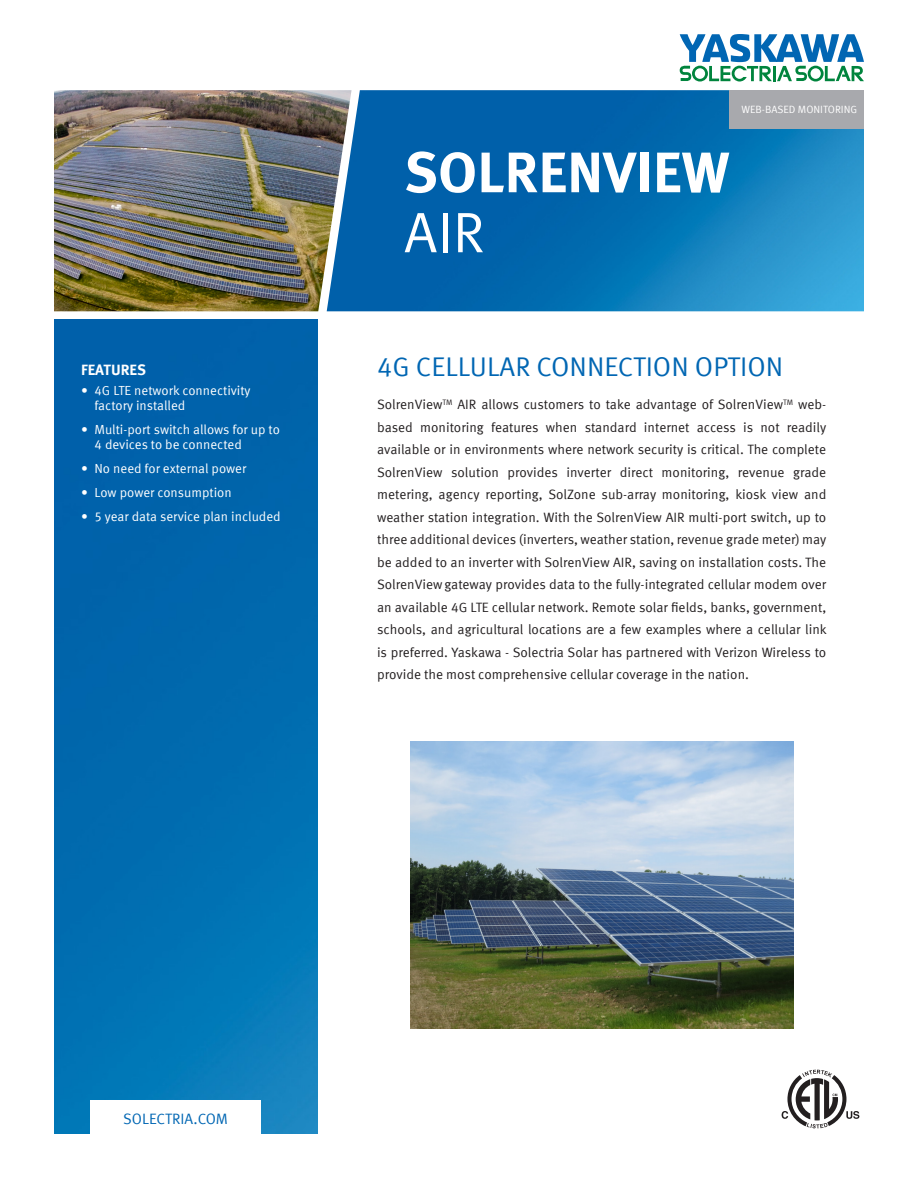
<style>
.page{position:relative;width:918px;height:1188px;background:#fff}
.page>*{position:absolute;margin:0;border:0;box-sizing:border-box;transform-origin:0 0}
.t1{font:700 57px/60px "Meta Offc";color:#fff}
.t2{font:27px "Meta Offc Norm";color:#0166b3}
.t3{font:15px "Meta Offc Norm";color:#0166b3}
.Bullet_Sections{font:700 15px "Meta Offc";color:#fff}
.t4{font:13.5px/22.5px "Meta Offc Norm";color:#231f20;text-align:justify}
.t5{font:13.2px/15px "Meta Offc Norm";color:#fff}
.t6{font:10.5px "Meta Offc Norm";color:#fff}
.s1{font-family:"Meta Offc Norm";font-weight:400}
</style>
<div class="page">
<img style="left:54px;top:320px;width:263px;height:814px">
<svg style="left:680px;top:34px;width:184px;height:48px"></svg>
<img style="left:410px;top:741px;width:383px;height:287px">
<svg style="left:782px;top:1070px;width:77px;height:58px"></svg>
<div style="left:91px;top:1100px;width:170px;height:44px;background:#fff"></div>
<img style="left:54px;top:90px;width:273px;height:221px">
<img style="left:327px;top:90px;width:537px;height:221px">
<div style="left:729px;top:90px;width:135px;height:39px;background:#a8a9ad"></div>
<p class="Bullet_Sections" style="left:81px;top:361px;width:66px">FEATURES</p>
<p class="t5" style="left:94px;top:383px;width:158px;text-indent:-14px">• 4G LTE network connectivity factory installed</p>
<p class="t5" style="left:94px;top:422px;width:187px;text-indent:-14px">• Multi-port switch allows for up to<br>4 devices to be connected</p>
<p class="t5" style="left:81px;top:461px;width:167px">• No need for external power</p>
<p class="t5" style="left:81px;top:485px;width:152px">• Low power consumption</p>
<p class="t5" style="left:81px;top:509px;width:201px">• 5 year data service plan included</p>
<p class="t6" style="left:741px;top:104px;width:117px">WEB-BASED MONITORING</p>
<p class="t1" style="left:404px;top:144px;width:327px">SOLRENVIEW<br><span class="s1">AIR</span></p>
<p class="t2" style="left:377px;top:351px;width:408px">4G CELLULAR CONNECTION OPTION</p>
<p class="t4" style="left:377px;top:394px;width:451px">SolrenView<sup>TM</sup> AIR allows customers to take advantage of SolrenView<sup>TM</sup> web&shy;based monitoring features when standard internet access is not readily available or in environments where network security is critical. The complete SolrenView solution provides inverter direct monitoring, revenue grade metering, agency reporting, SolZone sub-array monitoring, kiosk view and weather station integration. With the SolrenView AIR multi-port switch, up to three additional devices (inverters, weather station, revenue grade meter) may be added to an inverter with SolrenView AIR, saving on installation costs. The SolrenViewgateway provides data to the fully-integrated cellular modem over an available 4G LTE cellular network. Remote solar fields, banks, government, schools, and agricultural locations are a few examples where a cellular link is preferred. Yaskawa - Solectria Solar has partnered with Verizon Wireless to provide the most comprehensive cellular coverage in the nation.</p>
<p class="t3" style="left:123px;top:1110px;width:106px">SOLECTRIA.COM</p>
</div>
